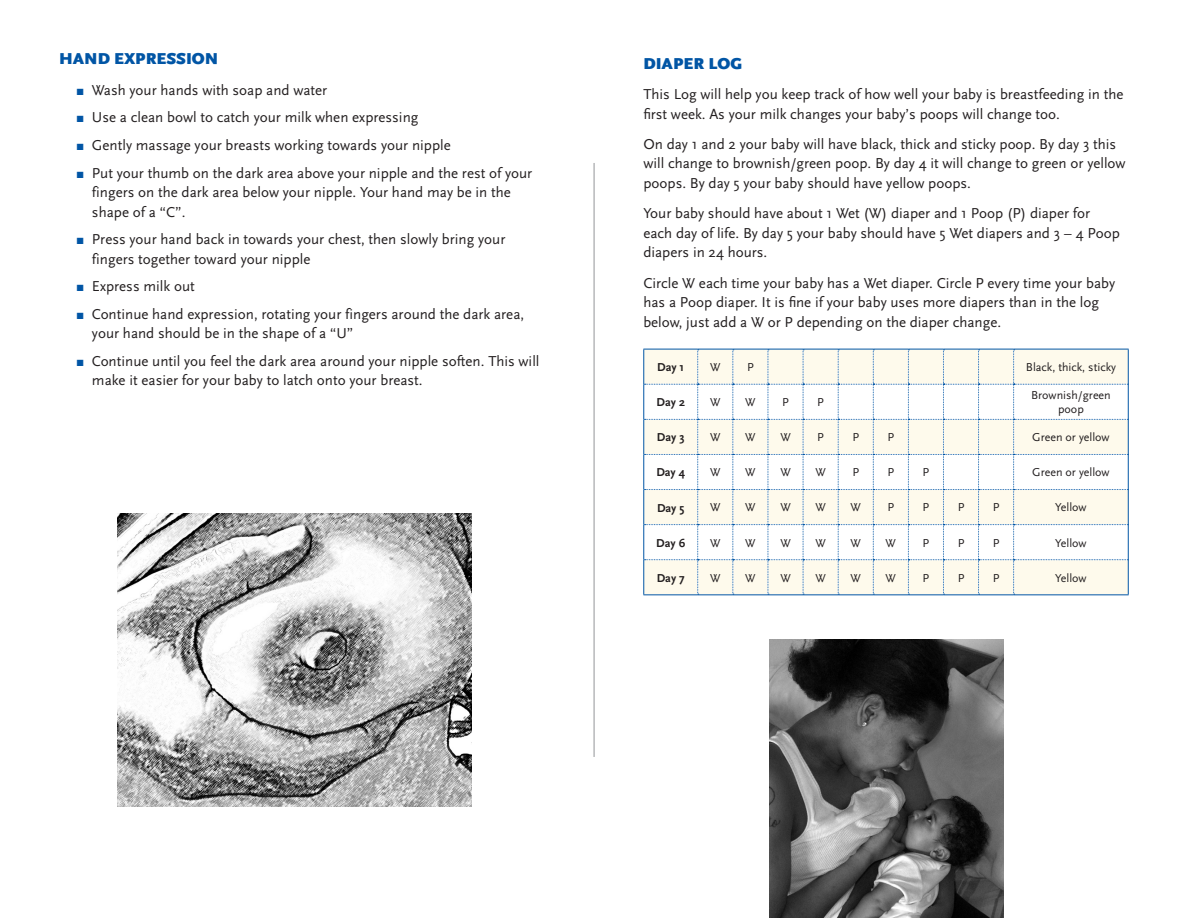
<style>
.page{position:relative;width:1188px;height:918px;background:#fff}
.page>*{position:absolute;margin:0;border:0;box-sizing:border-box;transform-origin:0 0}
.head_1{font:900 16.5px "Scala Sans";color:#0155a5}
.small_head{font:15px/19.5px "Scala Sans";color:#231f20}
.bullet_body_text{font:15px/19.5px "Scala Sans CE";color:#231f20}
.table_text{font:12px/14.4px "Scala Sans CE";color:#231f20;text-align:center}
.table_text-2{font:700 12px "Scala Sans";color:#231f20}
.s1{color:#0155a5}
</style>
<div class="page">
<img style="left:118px;top:513px;width:353px;height:293px">
<hr style="left:643px;top:349px;width:55px;height:1px;background:#0155a5">
<hr style="left:643px;top:349px;width:1px;height:35px;background:#0155a5">
<hr style="left:643px;top:384px;width:1px;height:35px;background:#0155a5">
<hr style="left:643px;top:419px;width:1px;height:35px;background:#0155a5">
<hr style="left:643px;top:454px;width:1px;height:36px;background:#0155a5">
<hr style="left:643px;top:490px;width:1px;height:35px;background:#0155a5">
<hr style="left:643px;top:525px;width:1px;height:35px;background:#0155a5">
<hr style="left:643px;top:560px;width:1px;height:34px;background:#0155a5">
<hr style="left:643px;top:594px;width:55px;height:1px;background:#0155a5">
<svg style="left:645px;top:349px;width:484px;height:246px"></svg>
<img style="left:770px;top:640px;width:233px;height:278px">
<hr style="left:594px;top:163px;width:1px;height:594px;background:#939598">
<p class="head_1" style="left:59px;top:50px;width:161px">HAND EXPRESSION</p>
<p class="bullet_body_text" style="left:77px;top:80px;width:252px"><span class="s1">■</span> Wash your hands with soap and water</p>
<p class="bullet_body_text" style="left:77px;top:108px;width:343px"><span class="s1">■</span> Use a clean bowl to catch your milk when expressing</p>
<p class="bullet_body_text" style="left:77px;top:135px;width:375px"><span class="s1">■</span> Gently massage your breasts working towards your nipple</p>
<p class="bullet_body_text" style="left:92px;top:163px;width:442px;text-indent:-15px"><span class="s1">■</span> Put your thumb on the dark area above your nipple and the rest of your fingers on the dark area below your nipple. Your hand may be in the shape of a “C”.</p>
<p class="bullet_body_text" style="left:92px;top:229px;width:415px;text-indent:-15px"><span class="s1">■</span> Press your hand back in towards your chest, then slowly bring your fingers together toward your nipple</p>
<p class="bullet_body_text" style="left:77px;top:277px;width:119px"><span class="s1">■</span> Express milk out</p>
<p class="bullet_body_text" style="left:92px;top:304px;width:434px;text-indent:-15px"><span class="s1">■</span> Continue hand expression, rotating your fingers around the dark area, your hand should be in the shape of a “U”</p>
<p class="bullet_body_text" style="left:92px;top:351px;width:449px;text-indent:-15px"><span class="s1">■</span> Continue until you feel the dark area around your nipple soften. This will make it easier for your baby to latch onto your breast.</p>
<p class="head_1" style="left:643px;top:54px;width:100px">DIAPER LOG</p>
<p class="small_head" style="left:643px;top:85px;width:482px">This Log will help you keep track of how well your baby is breastfeeding in the first week. As your milk changes your baby’s poops will change too.</p>
<p class="small_head" style="left:643px;top:135px;width:484px">On day 1 and 2 your baby will have black, thick and sticky poop. By day 3 this will change to brownish/green poop. By day 4 it will change to green or yellow poops. By day 5 your baby should have yellow poops.</p>
<p class="small_head" style="left:643px;top:204px;width:478px">Your baby should have about 1 Wet (W) diaper and 1 Poop (P) diaper for each day of life. By day 5 your baby should have 5 Wet diapers and 3 – 4 Poop diapers in 24 hours.</p>
<p class="small_head" style="left:643px;top:273px;width:473px">Circle W each time your baby has a Wet diaper. Circle P every time your baby has a Poop diaper. It is fine if your baby uses more diapers than in the log below, just add a W or P depending on the diaper change.</p>
<p class="table_text-2" style="left:657px;top:361px;width:29px">Day 1</p>
<p class="table_text" style="left:710px;top:360px;width:12px">W</p>
<p class="table_text" style="left:747px;top:360px;width:8px">P</p>
<p class="table_text" style="left:1026px;top:360px;width:92px">Black, thick, sticky</p>
<p class="table_text-2" style="left:657px;top:396px;width:30px">Day 2</p>
<p class="table_text" style="left:710px;top:395px;width:12px">W</p>
<p class="table_text" style="left:745px;top:395px;width:12px">W</p>
<p class="table_text" style="left:782px;top:395px;width:8px">P</p>
<p class="table_text" style="left:817px;top:395px;width:8px">P</p>
<p class="table_text" style="left:1031px;top:388px;width:81px">Brownish/green poop</p>
<p class="table_text-2" style="left:657px;top:431px;width:29px">Day 3</p>
<p class="table_text" style="left:710px;top:430px;width:12px">W</p>
<p class="table_text" style="left:745px;top:430px;width:12px">W</p>
<p class="table_text" style="left:780px;top:430px;width:12px">W</p>
<p class="table_text" style="left:817px;top:430px;width:8px">P</p>
<p class="table_text" style="left:852px;top:430px;width:8px">P</p>
<p class="table_text" style="left:887px;top:430px;width:8px">P</p>
<p class="table_text" style="left:1032px;top:430px;width:79px">Green or yellow</p>
<p class="table_text-2" style="left:656px;top:466px;width:30px">Day 4</p>
<p class="table_text" style="left:710px;top:465px;width:12px">W</p>
<p class="table_text" style="left:745px;top:465px;width:12px">W</p>
<p class="table_text" style="left:780px;top:465px;width:12px">W</p>
<p class="table_text" style="left:815px;top:465px;width:12px">W</p>
<p class="table_text" style="left:852px;top:465px;width:8px">P</p>
<p class="table_text" style="left:887px;top:465px;width:8px">P</p>
<p class="table_text" style="left:923px;top:465px;width:8px">P</p>
<p class="table_text" style="left:1032px;top:465px;width:79px">Green or yellow</p>
<p class="table_text-2" style="left:657px;top:501px;width:29px">Day 5</p>
<p class="table_text" style="left:710px;top:500px;width:12px">W</p>
<p class="table_text" style="left:745px;top:500px;width:12px">W</p>
<p class="table_text" style="left:780px;top:500px;width:12px">W</p>
<p class="table_text" style="left:815px;top:500px;width:12px">W</p>
<p class="table_text" style="left:851px;top:500px;width:12px">W</p>
<p class="table_text" style="left:887px;top:500px;width:8px">P</p>
<p class="table_text" style="left:923px;top:500px;width:8px">P</p>
<p class="table_text" style="left:958px;top:500px;width:8px">P</p>
<p class="table_text" style="left:993px;top:500px;width:8px">P</p>
<p class="table_text" style="left:1055px;top:500px;width:33px">Yellow</p>
<p class="table_text-2" style="left:656px;top:536px;width:30px">Day 6</p>
<p class="table_text" style="left:710px;top:535px;width:12px">W</p>
<p class="table_text" style="left:745px;top:535px;width:12px">W</p>
<p class="table_text" style="left:780px;top:535px;width:12px">W</p>
<p class="table_text" style="left:815px;top:535px;width:12px">W</p>
<p class="table_text" style="left:851px;top:535px;width:12px">W</p>
<p class="table_text" style="left:886px;top:535px;width:12px">W</p>
<p class="table_text" style="left:923px;top:535px;width:8px">P</p>
<p class="table_text" style="left:958px;top:535px;width:8px">P</p>
<p class="table_text" style="left:993px;top:535px;width:8px">P</p>
<p class="table_text" style="left:1055px;top:535px;width:33px">Yellow</p>
<p class="table_text-2" style="left:657px;top:571px;width:30px">Day 7</p>
<p class="table_text" style="left:710px;top:571px;width:12px">W</p>
<p class="table_text" style="left:745px;top:571px;width:12px">W</p>
<p class="table_text" style="left:780px;top:571px;width:12px">W</p>
<p class="table_text" style="left:815px;top:571px;width:12px">W</p>
<p class="table_text" style="left:851px;top:571px;width:12px">W</p>
<p class="table_text" style="left:886px;top:571px;width:12px">W</p>
<p class="table_text" style="left:923px;top:571px;width:8px">P</p>
<p class="table_text" style="left:958px;top:571px;width:8px">P</p>
<p class="table_text" style="left:993px;top:571px;width:8px">P</p>
<p class="table_text" style="left:1055px;top:571px;width:33px">Yellow</p>
</div>
